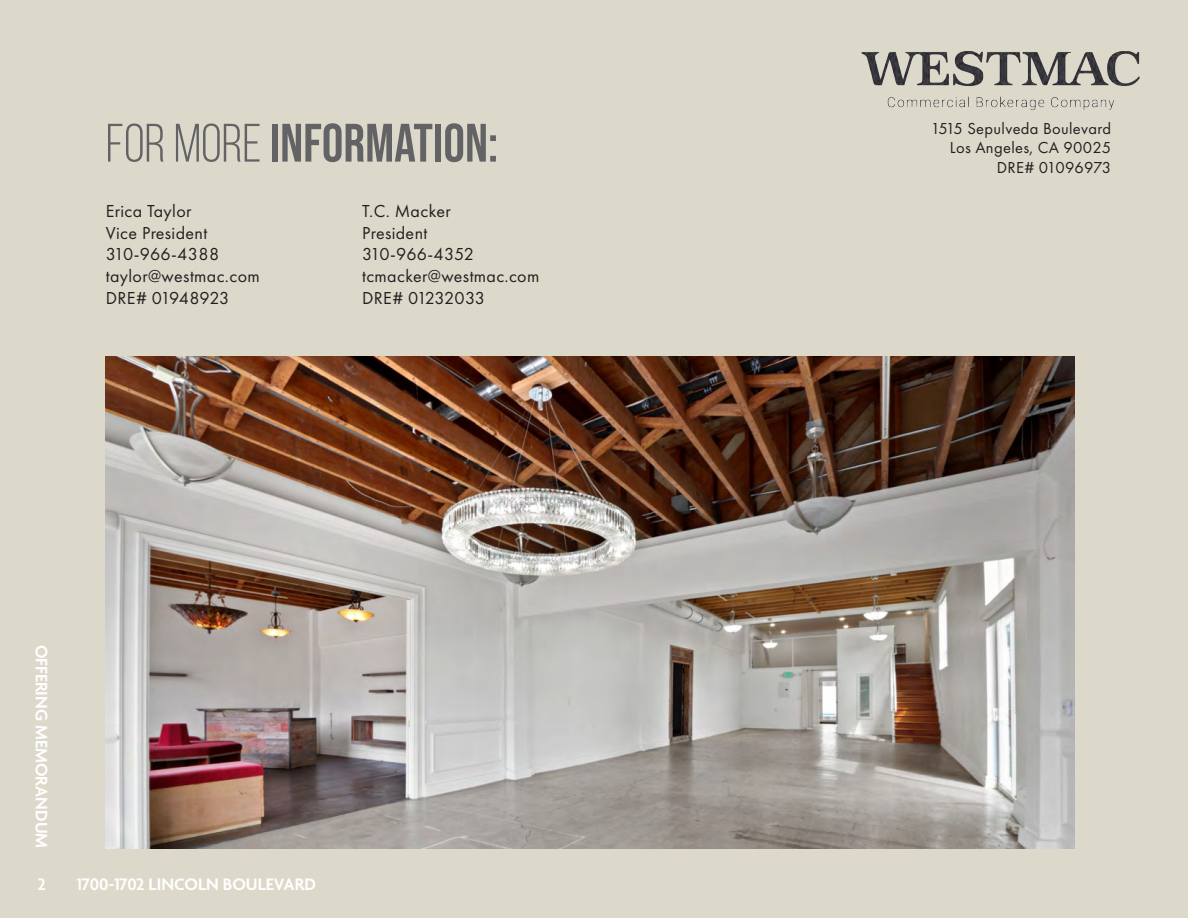
<style>
.page{position:relative;width:1188px;height:918px;background:#ddd9ca}
.page>*{position:absolute;margin:0;border:0;box-sizing:border-box;transform-origin:0 0}
.t1{font:54px "Bebas Neue";color:#636366}
.t2{font:18px "Futura PT";letter-spacing:.02em;color:#231f20}
.t3{font:600 18px "Agenda";color:#fff}
.t4{font:18px "Futura PT";letter-spacing:-.02em;color:#231f20}
.t5{font:18px "Futura PT";letter-spacing:-.015em;color:#231f20}
.t6{font:16.5px "Futura PT";letter-spacing:.02em;color:#231f20}
.t7{font:16.5px "Futura PT";letter-spacing:-.005em;color:#231f20}
.s1{font-style:inherit}
.s2{font-weight:700}
</style>
<div class="page">
<img style="left:861px;top:51px;width:279px;height:60px">
<img style="left:106px;top:356px;width:968px;height:492px">
<p class="t1" style="left:106px;top:112px;width:394px"><span class="s1">FOR MORE</span> INFORMATION<span class="s2">:</span></p>
<p class="t2" style="left:106px;top:200px;width:87px">Erica Taylor</p>
<p class="t2" style="left:106px;top:222px;width:103px">Vice President</p>
<p class="t2" style="left:106px;top:244px;width:115px">310-966-4388</p>
<p class="t2" style="left:106px;top:265px;width:155px">taylor@westmac.com</p>
<p class="t5" style="left:106px;top:287px;width:125px">DRE# 01948923</p>
<p class="t2" style="left:362px;top:200px;width:90px">T.C. Macker</p>
<p class="t2" style="left:362px;top:222px;width:67px">President</p>
<p class="t4" style="left:362px;top:244px;width:113px">310-966-4352</p>
<p class="t2" style="left:362px;top:265px;width:179px">tcmacker@westmac.com</p>
<p class="t4" style="left:362px;top:287px;width:124px">DRE# 01232033</p>
<p class="t3" style="left:51px;top:645px;width:205px;rotate:90deg">OFFERING MEMORANDUM</p>
<p class="t3" style="left:37px;top:874px;width:10px">2</p>
<p class="t3" style="left:77px;top:874px;width:241px">1700-1702 LINCOLN BOULEVARD</p>
<p class="t6" style="left:931px;top:118px;width:182px">1515 Sepulveda Boulevard</p>
<p class="t6" style="left:950px;top:138px;width:163px">Los Angeles, CA 90025</p>
<p class="t7" style="left:997px;top:158px;width:116px">DRE# 01096973</p>
</div>
